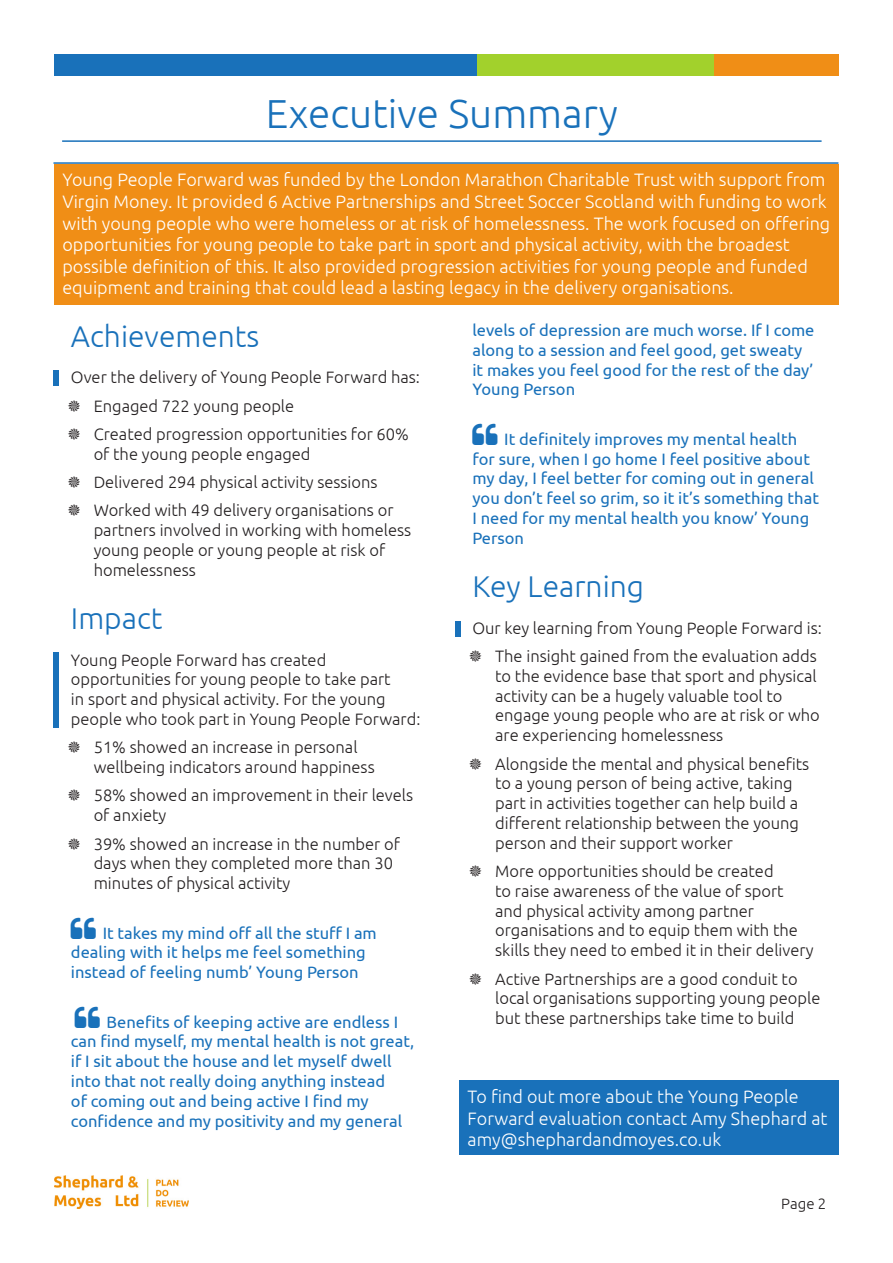
<style>
.page{position:relative;width:893px;height:1263px;background:#fff}
.page>*{position:absolute;margin:0;border:0;box-sizing:border-box;transform-origin:0 0}
.Black_heading{font:300 40.5px "Ubuntu";color:#1971ba}
.blue_subheading{font:300 30px "Ubuntu";color:#1971ba}
.Big_quote{font:300 18px/21.6px "Ubuntu";color:#fff}
.Blue_bar_left{font:300 16.5px/19.8px "Ubuntu";color:#231f20}
.Blue_quote{font:16.5px/19.8px "Ubuntu";color:#1971ba}
.t1{font:300 15px "Ubuntu";color:#231f20}
</style>
<div class="page">
<img style="left:54px;top:1175px;width:134px;height:34px">
<div style="left:54px;top:54px;width:423px;height:21px;background:#1971ba"></div>
<div style="left:477px;top:54px;width:237px;height:21px;background:#a2d12c"></div>
<div style="left:714px;top:54px;width:125px;height:21px;background:#f08e16"></div>
<hr style="left:53px;top:162px;width:785px;height:2px;background:#1971ba">
<hr style="left:62px;top:140px;width:760px;height:2px;background:#1971ba">
<div style="left:54px;top:164px;width:785px;height:140px;background:#f08e16"></div>
<div style="left:54px;top:370px;width:5px;height:16px;background:#1971ba"></div>
<div style="left:54px;top:653px;width:5px;height:75px;background:#1971ba"></div>
<div style="left:455px;top:621px;width:5px;height:16px;background:#1971ba"></div>
<div style="left:459px;top:1080px;width:379px;height:74px;background:#1971ba"></div>
<p class="Black_heading" style="left:266px;top:89px;width:354px">Executive Summary</p>
<p class="Big_quote" style="left:62px;top:169px;width:769px">Young People Forward was funded by the London Marathon Charitable Trust with support from Virgin Money. It provided 6 Active Partnerships and Street Soccer Scotland with funding to work with young people who were homeless or at risk of homelessness. The work focused on offering opportunities for young people to take part in sport and physical activity, with the broadest possible definition of this. It also provided progression activities for young people and funded equipment and training that could lead a lasting legacy in the delivery organisations.</p>
<p class="blue_subheading" style="left:71px;top:318px;width:190px">Achievements</p>
<p class="Blue_bar_left" style="left:71px;top:367px;width:351px">Over the delivery of Young People Forward has:</p>
<p class="Blue_bar_left" style="left:94px;top:395px;width:202px">Engaged 722 young people</p>
<p class="Blue_bar_left" style="left:94px;top:424px;width:317px">Created progression opportunities for 60% of the young people engaged</p>
<p class="Blue_bar_left" style="left:94px;top:472px;width:285px">Delivered 294 physical activity sessions</p>
<p class="Blue_bar_left" style="left:94px;top:500px;width:319px">Worked with 49 delivery organisations or partners involved in working with homeless young people or young people at risk of homelessness</p>
<p class="blue_subheading" style="left:71px;top:600px;width:93px">Impact</p>
<p class="Blue_bar_left" style="left:71px;top:649px;width:351px">Young People Forward has created opportunities for young people to take part<br>in sport and physical activity. For the young people who took part in Young People Forward:</p>
<p class="Blue_bar_left" style="left:94px;top:737px;width:283px">51% showed an increase in personal wellbeing indicators around happiness</p>
<p class="Blue_bar_left" style="left:94px;top:785px;width:321px">58% showed an improvement in their levels of anxiety</p>
<p class="Blue_bar_left" style="left:94px;top:833px;width:308px">39% showed an increase in the number of days when they completed more than 30 minutes of physical activity</p>
<p class="Blue_quote" style="left:71px;top:922px;width:307px;text-indent:32px">It takes my mind off all the stuff I am dealing with it helps me feel something instead of feeling numb’ Young Person</p>
<p class="Blue_quote" style="left:71px;top:1011px;width:345px;text-indent:36px">Benefits of keeping active are endless I can find myself, my mental health is not great, if I sit about the house and let myself dwell into that not really doing anything instead<br>of coming out and being active I find my confidence and my positivity and my general</p>
<p class="Blue_quote" style="left:472px;top:320px;width:344px">levels of depression are much worse. If I come along to a session and feel good, get sweaty it makes you feel good for the rest of the day’ Young Person</p>
<p class="Blue_quote" style="left:472px;top:429px;width:348px;text-indent:32px">It definitely improves my mental health for sure, when I go home I feel positive about my day, I feel better for coming out in general you don’t feel so grim, so it it’s something that I need for my mental health you know’ Young Person</p>
<p class="blue_subheading" style="left:472px;top:568px;width:173px">Key Learning</p>
<p class="Blue_bar_left" style="left:472px;top:617px;width:351px">Our key learning from Young People Forward is:</p>
<p class="Blue_bar_left" style="left:495px;top:646px;width:326px">The insight gained from the evaluation adds to the evidence base that sport and physical activity can be a hugely valuable tool to engage young people who are at risk or who are experiencing homelessness</p>
<p class="Blue_bar_left" style="left:495px;top:753px;width:316px">Alongside the mental and physical benefits to a young person of being active, taking part in activities together can help build a different relationship between the young person and their support worker</p>
<p class="Blue_bar_left" style="left:495px;top:861px;width:320px">More opportunities should be created<br>to raise awareness of the value of sport and physical activity among partner organisations and to equip them with the skills they need to embed it in their delivery</p>
<p class="Blue_bar_left" style="left:495px;top:968px;width:327px">Active Partnerships are a good conduit to local organisations supporting young people but these partnerships take time to build</p>
<p class="Big_quote" style="left:468px;top:1085px;width:362px">To find out more about the Young People<br>Forward evaluation contact Amy Shephard at amy@shephardandmoyes.co.uk</p>
<p class="t1" style="left:781px;top:1195px;width:47px">Page 2</p>
</div>
